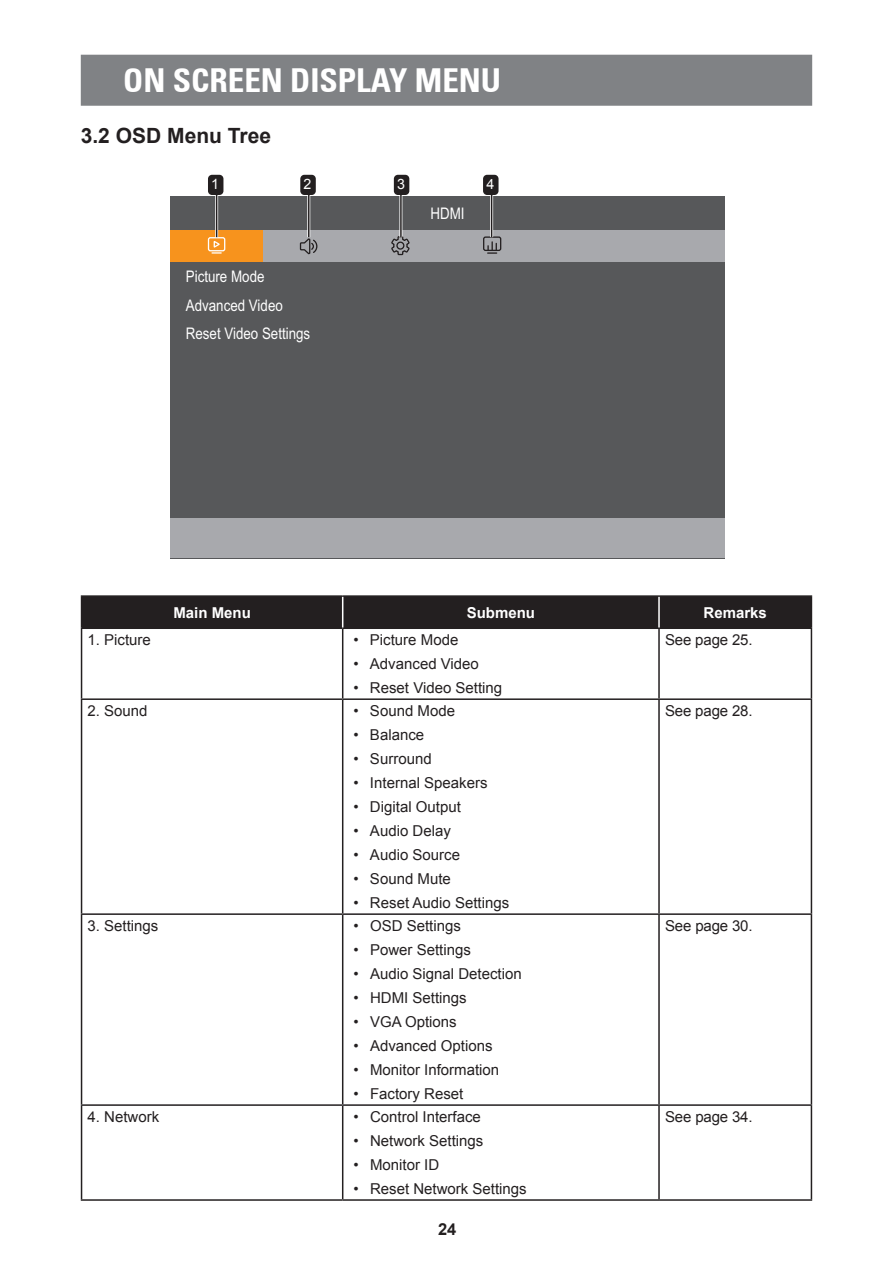
<style>
.page{position:relative;width:893px;height:1263px;background:#fff}
.page>*{position:absolute;margin:0;border:0;box-sizing:border-box;transform-origin:0 0}
.t1{font:700 condensed 33px "Univers 67";color:#fff}
.t2{font:700 21px "Arial";color:#231f20}
.t3{font:700 16.5px "Arial";color:#231f20}
.t4{font:16.05px/28.3px "Arial";color:#fff;scale:.83 1}
.t5{font:15px "Arial";color:#231f20}
.t6{font:700 15px "Arial";color:#fff}
.t7{font:14.25px "Arial";color:#fff}
</style>
<div class="page">
<div style="left:81px;top:55px;width:731px;height:51px;background:#808285;border:2px solid #808285"></div>
<div style="left:82px;top:597px;width:729px;height:30px;background:#231f20"></div>
<hr style="left:81px;top:595px;width:262px;height:2px;background:#231f20">
<hr style="left:81px;top:597px;width:1px;height:30px;background:#231f20">
<hr style="left:343px;top:595px;width:316px;height:2px;background:#231f20">
<hr style="left:659px;top:595px;width:153px;height:2px;background:#231f20">
<hr style="left:811px;top:597px;width:1px;height:30px;background:#231f20">
<hr style="left:81px;top:627px;width:262px;height:2px;background:#231f20">
<hr style="left:81px;top:629px;width:1px;height:69px;background:#231f20">
<hr style="left:343px;top:627px;width:316px;height:2px;background:#231f20">
<hr style="left:342px;top:629px;width:1px;height:69px;background:#231f20">
<hr style="left:659px;top:627px;width:153px;height:2px;background:#231f20">
<hr style="left:658px;top:629px;width:2px;height:69px;background:#231f20">
<hr style="left:811px;top:629px;width:1px;height:69px;background:#231f20">
<hr style="left:81px;top:698px;width:262px;height:2px;background:#231f20">
<hr style="left:81px;top:700px;width:1px;height:213px;background:#231f20">
<hr style="left:343px;top:698px;width:316px;height:2px;background:#231f20">
<hr style="left:342px;top:700px;width:1px;height:213px;background:#231f20">
<hr style="left:659px;top:698px;width:153px;height:2px;background:#231f20">
<hr style="left:658px;top:700px;width:2px;height:213px;background:#231f20">
<hr style="left:811px;top:700px;width:1px;height:213px;background:#231f20">
<hr style="left:81px;top:913px;width:262px;height:2px;background:#231f20">
<hr style="left:81px;top:915px;width:1px;height:189px;background:#231f20">
<hr style="left:343px;top:913px;width:316px;height:2px;background:#231f20">
<hr style="left:342px;top:915px;width:1px;height:189px;background:#231f20">
<hr style="left:659px;top:913px;width:153px;height:2px;background:#231f20">
<hr style="left:658px;top:915px;width:2px;height:189px;background:#231f20">
<hr style="left:811px;top:915px;width:1px;height:189px;background:#231f20">
<hr style="left:81px;top:1104px;width:262px;height:2px;background:#231f20">
<hr style="left:81px;top:1106px;width:1px;height:93px;background:#231f20">
<hr style="left:343px;top:1104px;width:316px;height:2px;background:#231f20">
<hr style="left:342px;top:1106px;width:1px;height:93px;background:#231f20">
<hr style="left:659px;top:1104px;width:153px;height:2px;background:#231f20">
<hr style="left:658px;top:1106px;width:2px;height:93px;background:#231f20">
<hr style="left:811px;top:1106px;width:1px;height:93px;background:#231f20">
<hr style="left:81px;top:1199px;width:262px;height:2px;background:#231f20">
<hr style="left:343px;top:1199px;width:316px;height:2px;background:#231f20">
<hr style="left:659px;top:1199px;width:153px;height:2px;background:#231f20">
<hr style="left:342px;top:597px;width:1px;height:30px;background:#fff">
<hr style="left:658px;top:597px;width:2px;height:30px;background:#fff">
<div style="left:170px;top:517px;width:555px;height:41px;background:#a8a9ad"></div>
<div style="left:170px;top:230px;width:555px;height:32px;background:#a8a9ad"></div>
<div style="left:170px;top:196px;width:555px;height:34px;background:#57585a"></div>
<div style="left:170px;top:230px;width:93px;height:32px;background:#f7931d"></div>
<div style="left:369px;top:432px;width:356px;height:29px;background:#57585a"></div>
<div style="left:170px;top:432px;width:199px;height:29px;background:#57585a"></div>
<div style="left:369px;top:404px;width:356px;height:28px;background:#57585a"></div>
<div style="left:170px;top:404px;width:199px;height:28px;background:#57585a"></div>
<div style="left:170px;top:489px;width:199px;height:28px;background:#57585a"></div>
<div style="left:369px;top:489px;width:356px;height:28px;background:#57585a"></div>
<div style="left:369px;top:461px;width:356px;height:28px;background:#57585a"></div>
<div style="left:170px;top:461px;width:199px;height:28px;background:#57585a"></div>
<div style="left:170px;top:376px;width:199px;height:28px;background:#57585a"></div>
<div style="left:369px;top:376px;width:356px;height:28px;background:#57585a"></div>
<div style="left:170px;top:347px;width:199px;height:29px;background:#57585a"></div>
<div style="left:369px;top:347px;width:356px;height:29px;background:#57585a"></div>
<div style="left:170px;top:291px;width:199px;height:28px;background:#57585a"></div>
<div style="left:369px;top:291px;width:356px;height:28px;background:#57585a"></div>
<div style="left:170px;top:262px;width:199px;height:29px;background:#57585a"></div>
<div style="left:369px;top:262px;width:356px;height:29px;background:#57585a"></div>
<div style="left:369px;top:319px;width:356px;height:28px;background:#57585a"></div>
<div style="left:170px;top:319px;width:199px;height:28px;background:#57585a"></div>
<svg style="left:207px;top:236px;width:19px;height:18px"></svg>
<svg style="left:299px;top:238px;width:19px;height:17px"></svg>
<svg style="left:391px;top:235px;width:19px;height:21px"></svg>
<div style="left:483px;top:236px;width:18px;height:15px;border:1px solid #231f20;border-radius:2px"></div>
<svg style="left:487px;top:242px;width:10px;height:12px"></svg>
<hr style="left:215px;top:192px;width:3px;height:45px;background:#fff">
<hr style="left:216px;top:192px;width:1px;height:45px;background:#231f20">
<hr style="left:490px;top:192px;width:3px;height:45px;background:#fff">
<hr style="left:491px;top:192px;width:1px;height:45px;background:#231f20">
<hr style="left:399px;top:192px;width:3px;height:45px;background:#fff">
<hr style="left:400px;top:192px;width:2px;height:45px;background:#231f20">
<hr style="left:307px;top:192px;width:3px;height:45px;background:#fff">
<hr style="left:308px;top:192px;width:2px;height:45px;background:#231f20">
<div style="left:300px;top:175px;width:16px;height:20px;background:#231f20;border-radius:4px"></div>
<div style="left:394px;top:175px;width:15px;height:20px;background:#231f20;border-radius:4px"></div>
<div style="left:483px;top:175px;width:15px;height:20px;background:#231f20;border-radius:4px"></div>
<div style="left:208px;top:175px;width:15px;height:20px;background:#231f20;border-radius:4px"></div>
<h1 class="t1" style="left:123px;top:60px;width:379px">ON SCREEN DISPLAY MENU</h1>
<h2 class="t2" style="left:81px;top:122px;width:192px">3.2 OSD Menu Tree</h2>
<p class="t7" style="left:211px;top:174px;width:9px">1</p>
<p class="t7" style="left:304px;top:174px;width:9px">2</p>
<p class="t7" style="left:397px;top:174px;width:9px">3</p>
<p class="t7" style="left:486px;top:174px;width:9px">4</p>
<p class="t4" style="left:186px;top:263px;width:151px">Picture Mode<br>Advanced Video<br>Reset Video Settings</p>
<p class="t4" style="left:430px;top:199px;width:43px">HDMI</p>
<p class="t6" style="left:173px;top:602px;width:79px">Main Menu</p>
<p class="t6" style="left:467px;top:602px;width:70px">Submenu</p>
<p class="t6" style="left:703px;top:602px;width:65px">Remarks</p>
<p class="t5" style="left:88px;top:630px;width:65px">1. Picture</p>
<p class="t5" style="left:353px;top:630px;width:106px">• Picture Mode</p>
<p class="t5" style="left:353px;top:654px;width:127px">• Advanced Video</p>
<p class="t5" style="left:353px;top:678px;width:150px">• Reset Video Setting</p>
<p class="t5" style="left:88px;top:701px;width:62px">2. Sound</p>
<p class="t5" style="left:353px;top:701px;width:103px">• Sound Mode</p>
<p class="t5" style="left:353px;top:725px;width:72px">• Balance</p>
<p class="t5" style="left:353px;top:749px;width:80px">• Surround</p>
<p class="t5" style="left:353px;top:773px;width:136px">• Internal Speakers</p>
<p class="t5" style="left:353px;top:797px;width:109px">• Digital Output</p>
<p class="t5" style="left:353px;top:821px;width:99px">• Audio Delay</p>
<p class="t5" style="left:353px;top:845px;width:108px">• Audio Source</p>
<p class="t5" style="left:353px;top:869px;width:99px">• Sound Mute</p>
<p class="t5" style="left:353px;top:893px;width:157px">• Reset Audio Settings</p>
<p class="t5" style="left:88px;top:916px;width:72px">3. Settings</p>
<p class="t5" style="left:353px;top:916px;width:109px">• OSD Settings</p>
<p class="t5" style="left:353px;top:940px;width:119px">• Power Settings</p>
<p class="t5" style="left:353px;top:964px;width:170px">• Audio Signal Detection</p>
<p class="t5" style="left:353px;top:988px;width:115px">• HDMI Settings</p>
<p class="t5" style="left:353px;top:1012px;width:105px">• VGA Options</p>
<p class="t5" style="left:353px;top:1036px;width:141px">• Advanced Options</p>
<p class="t5" style="left:353px;top:1060px;width:147px">• Monitor Information</p>
<p class="t5" style="left:353px;top:1084px;width:111px">• Factory Reset</p>
<p class="t5" style="left:88px;top:1107px;width:73px">4. Network</p>
<p class="t5" style="left:353px;top:1107px;width:129px">• Control Interface</p>
<p class="t5" style="left:353px;top:1131px;width:131px">• Network Settings</p>
<p class="t5" style="left:353px;top:1155px;width:87px">• Monitor ID</p>
<p class="t5" style="left:353px;top:1179px;width:175px">• Reset Network Settings</p>
<p class="t3" style="left:438px;top:1218px;width:20px">24</p>
<p class="t5" style="left:665px;top:630px;width:89px">See page 25.</p>
<p class="t5" style="left:665px;top:701px;width:89px">See page 28.</p>
<p class="t5" style="left:665px;top:916px;width:89px">See page 30.</p>
<p class="t5" style="left:665px;top:1107px;width:89px">See page 34.</p>
</div>
